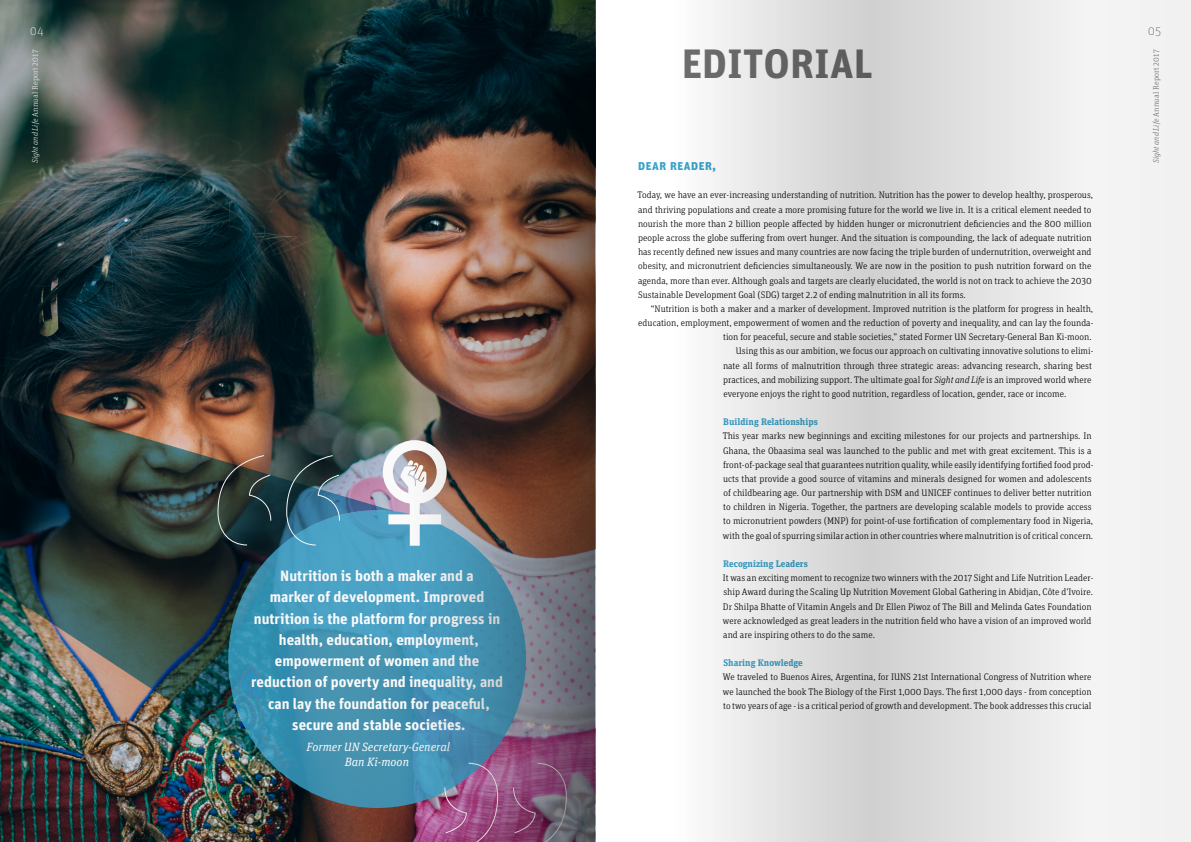
<style>
.page{position:relative;width:1191px;height:842px;background:#fff}
.page>*{position:absolute;margin:0;border:0;box-sizing:border-box;transform-origin:0 0}
.t1{font:700 41px "Unit Pro";letter-spacing:.005em;color:#706f6f}
.t2{font:700 15px/21.3px "Unit Pro";color:#fff;text-align:center}
.t3{font:700 14px "Unit Pro";letter-spacing:-.01em;color:#3aa3cb}
.t4{font:100 14px "Unit Pro";color:#fff}
.t5{font:100 14px "Unit Pro";color:#706f6f}
.t6{font:italic 12px/15px "Unit Slab OT";color:#fff;text-align:center}
.t7{font:300 9.5px/14.2px "Unit Slab Pro";color:#000}
.t8{font:700 9.5px "Unit Slab Pro";color:#3aa3cb}
.t9{font:300 8px "Unit Slab Pro";letter-spacing:.025em;color:#706f6f}
.t10{font:300 8px "Unit Slab Pro";letter-spacing:.025em;color:#fff}
.s1{font-style:italic}
</style>
<div class="page">
<img style="left:0;top:0;width:595px;height:842px">
<svg style="left:595px;top:0;width:596px;height:842px"></svg>
<h3 class="t4" style="left:30px;top:22px;width:15px">04</h3>
<h3 class="t5" style="left:1148px;top:22px;width:15px">05</h3>
<p class="t10" style="left:30px;top:163px;width:115px;rotate:-90deg"><span class="s1">Sight and Life</span> Annual Report 2017</p>
<p class="t2" style="left:251px;top:564px;width:253px">Nutrition is both a maker and a<br>marker of development. Improved nutrition is the platform for progress in health, education, employment, empowerment of women and the reduction of poverty and inequality, and can lay the foundation for peaceful, secure and stable societies.</p>
<p class="t6" style="left:306px;top:739px;width:145px">Former UN Secretary-General<br>Ban Ki-moon</p>
<h1 class="t1" style="left:681px;top:34px;width:193px">EDITORIAL</h1>
<h3 class="t3" style="left:638px;top:155px;width:80px">DEAR READER,</h3>
<p class="t7" style="left:637px;top:188px;width:457px">Today, we have an ever-increasing understanding of nutrition. Nutrition has the power to develop healthy, prosperous, and thriving populations and create a more promising future for the world we live in. It is a critical element needed to nourish the more than 2 billion people affected by hidden hunger or micronutrient deficiencies and the 800 million people across the globe suffering from overt hunger. And the situation is compounding, the lack of adequate nutrition has recently defined new issues and many countries are now facing the triple burden of undernutrition, overweight and obesity, and micronutrient deficiencies simultaneously. We are now in the position to push nutrition forward on the agenda, more than ever. Although goals and targets are clearly elucidated, the world is not on track to achieve the 2030<br>Sustainable Development Goal (SDG) target 2.2 of ending malnutrition in all its forms.</p>
<p class="t7" style="left:651px;top:301px;width:444px">“Nutrition is both a maker and a marker of development. Improved nutrition is the platform for progress in health,</p>
<p class="t7" style="left:638px;top:315px;width:457px">education, employment, empowerment of women and the reduction of poverty and inequality, and can lay the founda-</p>
<p class="t7" style="left:723px;top:329px;width:370px">tion for peaceful, secure and stable societies,” stated Former UN Secretary-General Ban Ki-moon.</p>
<p class="t7" style="left:736px;top:344px;width:359px">Using this as our ambition, we focus our approach on cultivating innovative solutions to elimi-</p>
<p class="t7" style="left:723px;top:358px;width:370px">nate all forms of malnutrition through three strategic areas: advancing research, sharing best</p>
<p class="t7" style="left:723px;top:372px;width:370px">practices, and mobilizing support. The ultimate goal for <span class="s1">Sight and Life</span> is an improved world where</p>
<p class="t7" style="left:723px;top:386px;width:344px">everyone enjoys the right to good nutrition, regardless of location, gender, race or income.</p>
<p class="t8" style="left:723px;top:415px;width:96px">Building Relationships</p>
<p class="t7" style="left:722px;top:429px;width:372px">This year marks new beginnings and exciting milestones for our projects and partnerships. In Ghana, the Obaasima seal was launched to the public and met with great excitement. This is a front-of-package seal that guarantees nutrition quality, while easily identifying fortified food prod&shy;ucts that provide a good source of vitamins and minerals designed for women and adolescents of childbearing age. Our partnership with DSM and UNICEF continues to deliver better nutrition to children in Nigeria. Together, the partners are developing scalable models to provide access to micronutrient powders (MNP) for point-of-use fortification of complementary food in Nigeria, with the goal of spurring similar action in other countries where malnutrition is of critical concern.</p>
<p class="t8" style="left:723px;top:557px;width:86px">Recognizing Leaders</p>
<p class="t7" style="left:723px;top:570px;width:372px">It was an exciting moment to recognize two winners with the 2017 Sight and Life Nutrition Leader&shy;ship Award during the Scaling Up Nutrition Movement Global Gathering in Abidjan, Côte d’Ivoire.<br>Dr Shilpa Bhatte of Vitamin Angels and Dr Ellen Piwoz of The Bill and Melinda Gates Foundation were acknowledged as great leaders in the nutrition field who have a vision of an improved world and are inspiring others to do the same.</p>
<p class="t8" style="left:723px;top:656px;width:81px">Sharing Knowledge</p>
<p class="t7" style="left:723px;top:670px;width:370px;text-align:justify">We traveled to Buenos Aires, Argentina, for IUNS 21st International Congress of Nutrition where we launched the book The Biology of the First 1,000 Days. The first 1,000 days - from conception to two years of age - is a critical period of growth and development. The book addresses this crucial</p>
<p class="t9" style="left:1150px;top:163px;width:115px;rotate:-90deg"><span class="s1">Sight and Life</span> Annual Report 2017</p>
</div>
